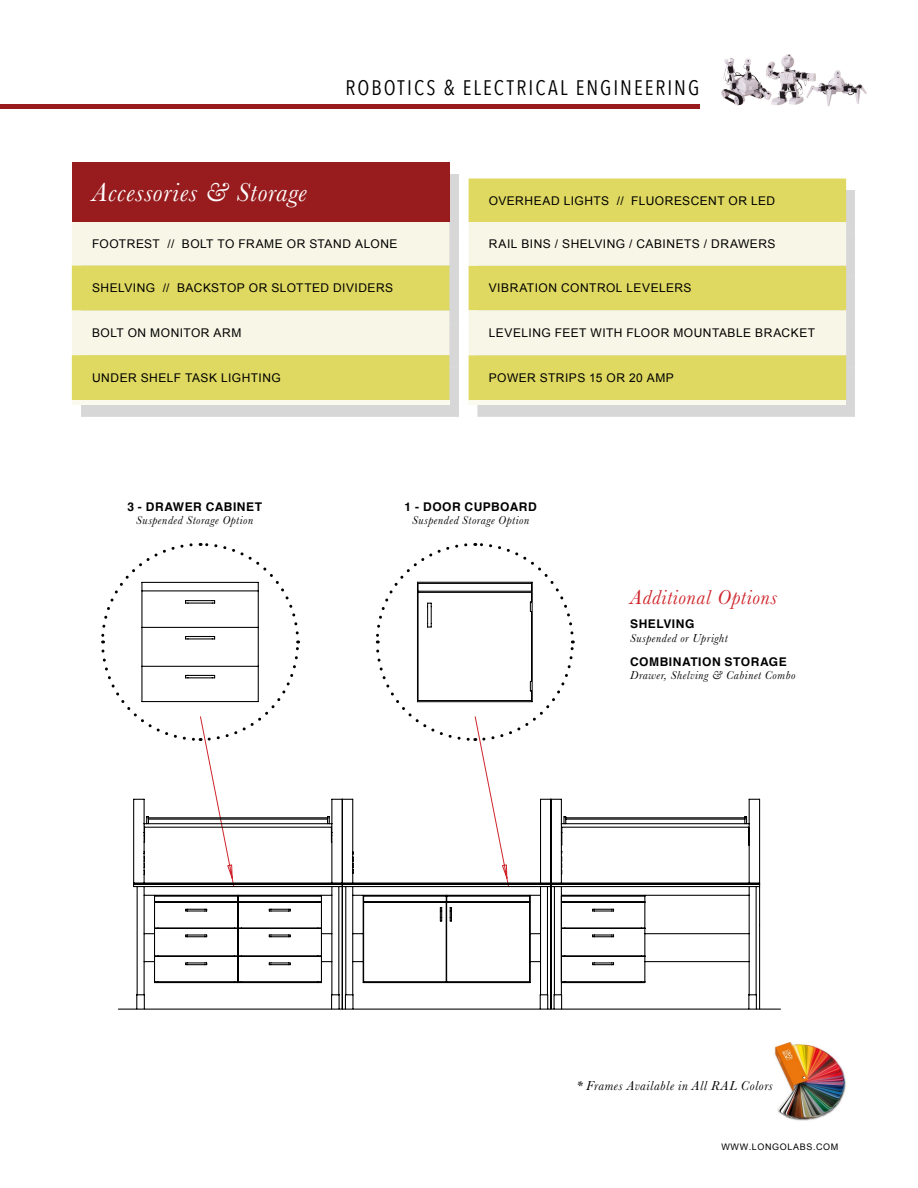
<style>
.page{position:relative;width:918px;height:1188px;background:#fff}
.page>*{position:absolute;margin:0;border:0;box-sizing:border-box;transform-origin:0 0}
.t1{font:italic 27px "Baskerville";letter-spacing:.025em;color:#fff}
.t2{font:21px "Avenir Next Condensed";letter-spacing:.095em;color:#000}
.t3{font:italic 21px "Baskerville";letter-spacing:.035em;color:#cf242b}
.t4{font:italic 13.5px "Baskerville";letter-spacing:.04em;color:#000}
.t5{font:12px "Arial";letter-spacing:.04em;color:#000}
.t6{font:italic 12px "Baskerville";letter-spacing:.05em;color:#000}
.t7{font:700 12px "Helvetica";letter-spacing:.045em;color:#000}
.t8{font:9px "Arial";letter-spacing:.07em;color:#000}
</style>
<div class="page">
<div style="left:0;top:104px;width:699px;height:5px;background:#981c1e"></div>
<svg style="left:375px;top:542px;width:200px;height:256px"></svg>
<svg style="left:101px;top:542px;width:199px;height:256px"></svg>
<div style="left:81px;top:174px;width:378px;height:242px;background:#d7d7d7"></div>
<div style="left:72px;top:163px;width:377px;height:59px;background:#981c1e"></div>
<div style="left:72px;top:222px;width:377px;height:44px;background:#f8f7e7"></div>
<svg style="left:72px;top:266px;width:377px;height:134px;background:#e7e28d"></svg>
<div style="left:72px;top:400px;width:377px;height:5px;background:#fafaee"></div>
<div style="left:477px;top:190px;width:378px;height:227px;background:#d7d7d7"></div>
<div style="left:469px;top:179px;width:377px;height:221px;background:#dfd961"></div>
<svg style="left:469px;top:222px;width:377px;height:133px;background:#efecba"></svg>
<div style="left:469px;top:400px;width:377px;height:5px;background:#fafaee"></div>
<svg style="left:118px;top:798px;width:663px;height:212px"></svg>
<img style="left:774px;top:1041px;width:72px;height:80px">
<img style="left:721px;top:54px;width:146px;height:52px">
<h2 class="t2" style="left:345px;top:70px;width:355px">ROBOTICS &amp; ELECTRICAL ENGINEERING</h2>
<h1 class="t1" style="left:92px;top:175px;width:216px">Accessories &amp; Storage</h1>
<p class="t5" style="left:92px;top:236px;width:307px">FOOTREST // BOLT TO FRAME OR STAND ALONE</p>
<p class="t5" style="left:92px;top:280px;width:302px">SHELVING // BACKSTOP OR SLOTTED DIVIDERS</p>
<p class="t5" style="left:92px;top:325px;width:151px">BOLT ON MONITOR ARM</p>
<p class="t5" style="left:92px;top:370px;width:190px">UNDER SHELF TASK LIGHTING</p>
<p class="t5" style="left:489px;top:193px;width:288px">OVERHEAD LIGHTS // FLUORESCENT OR LED</p>
<p class="t5" style="left:489px;top:236px;width:288px">RAIL BINS / SHELVING / CABINETS / DRAWERS</p>
<p class="t5" style="left:489px;top:280px;width:204px">VIBRATION CONTROL LEVELERS</p>
<p class="t5" style="left:489px;top:325px;width:328px">LEVELING FEET WITH FLOOR MOUNTABLE BRACKET</p>
<p class="t5" style="left:489px;top:370px;width:187px">POWER STRIPS 15 OR 20 AMP</p>
<p class="t7" style="left:127px;top:497px;width:136px">3 - DRAWER CABINET</p>
<p class="t6" style="left:136px;top:513px;width:119px">Suspended Storage Option</p>
<p class="t7" style="left:405px;top:497px;width:134px">1 - DOOR CUPBOARD</p>
<p class="t6" style="left:412px;top:513px;width:119px">Suspended Storage Option</p>
<h2 class="t3" style="left:630px;top:584px;width:148px">Additional Options</h2>
<p class="t7" style="left:630px;top:614px;width:66px">SHELVING</p>
<p class="t6" style="left:630px;top:630px;width:99px">Suspended or Upright</p>
<p class="t7" style="left:630px;top:652px;width:158px">COMBINATION STORAGE</p>
<p class="t6" style="left:630px;top:668px;width:167px">Drawer, Shelving &amp; Cabinet Combo</p>
<p class="t4" style="left:576px;top:1077px;width:198px">* Frames Available in All RAL Colors</p>
<p class="t8" style="left:721px;top:1141px;width:118px">WWW.LONGOLABS.COM</p>
</div>
